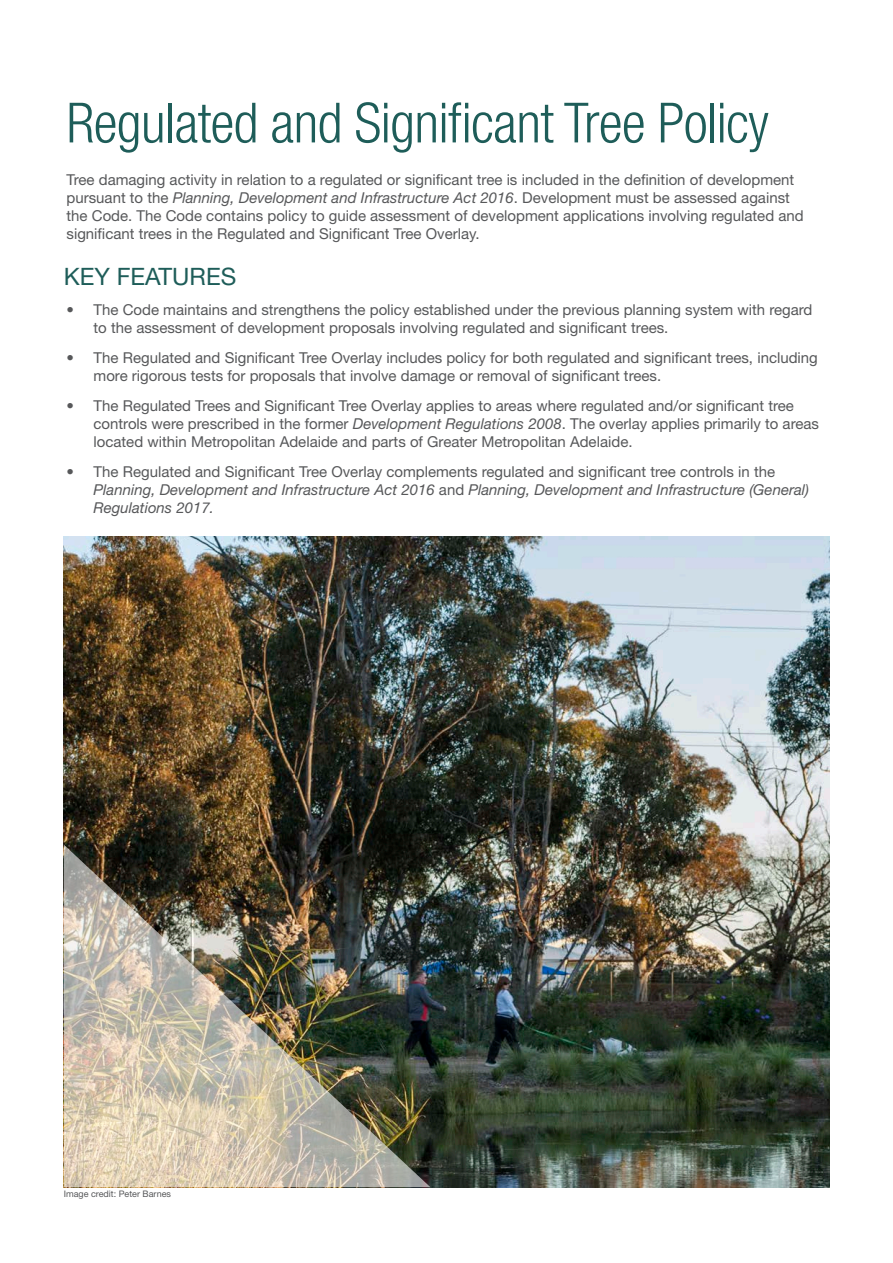
<style>
.page{position:relative;width:893px;height:1263px;background:#fff}
.page>*{position:absolute;margin:0;border:0;box-sizing:border-box;transform-origin:0 0}
.t1{font:300 condensed 55.5px "Helvetica Neue LT Std";letter-spacing:-.01em;color:#1e5d59}
.t2{font:24px "Helvetica Neue LT Pro";color:#1e5d59}
.t3{font:15px/18px "Helvetica Neue LT Pro";color:#57585a}
.t4{font:italic 15px/18px "Helvetica Neue LT Pro";color:#57585a}
.t5{font:9px "Helvetica Neue LT Pro";color:#57585a}
.s1{font-style:italic}
.s2{font-style:normal}
</style>
<div class="page">
<img style="left:64px;top:536px;width:765px;height:651px">
<img style="left:64px;top:844px;width:366px;height:343px">
<p class="t1" style="left:67px;top:91px;width:704px">Regulated and Significant Tree Policy</p>
<p class="t3" style="left:67px;top:170px;width:739px">Tree damaging activity in relation to a regulated or significant tree is included in the definition of development pursuant to the <span class="s1">Planning, Development and Infrastructure Act 2016</span>. Development must be assessed against the Code. The Code contains policy to guide assessment of development applications involving regulated and significant trees in the Regulated and Significant Tree Overlay.</p>
<p class="t2" style="left:64px;top:262px;width:174px">KEY FEATURES</p>
<p class="t3" style="left:94px;top:300px;width:720px;text-indent:-27px">• The Code maintains and strengthens the policy established under the previous planning system with regard to the assessment of development proposals involving regulated and significant trees.</p>
<p class="t3" style="left:94px;top:348px;width:726px;text-indent:-27px">• The Regulated and Significant Tree Overlay includes policy for both regulated and significant trees, including more rigorous tests for proposals that involve damage or removal of significant trees.</p>
<p class="t3" style="left:94px;top:396px;width:727px;text-indent:-27px">• The Regulated Trees and Significant Tree Overlay applies to areas where regulated and/or significant tree controls were prescribed in the former <span class="s1">Development Regulations 2008</span>. The overlay applies primarily to areas located within Metropolitan Adelaide and parts of Greater Metropolitan Adelaide.</p>
<p class="t4" style="left:94px;top:462px;width:717px;text-indent:-27px"><span class="s2">• The Regulated and Significant Tree Overlay complements regulated and significant tree controls in the<br></span>Planning, Development and Infrastructure Act 2016 <span class="s2">and</span> Planning, Development and Infrastructure (General)<br>Regulations 2017.</p>
<p class="t5" style="left:64px;top:1188px;width:109px">Image credit: Peter Barnes</p>
</div>
